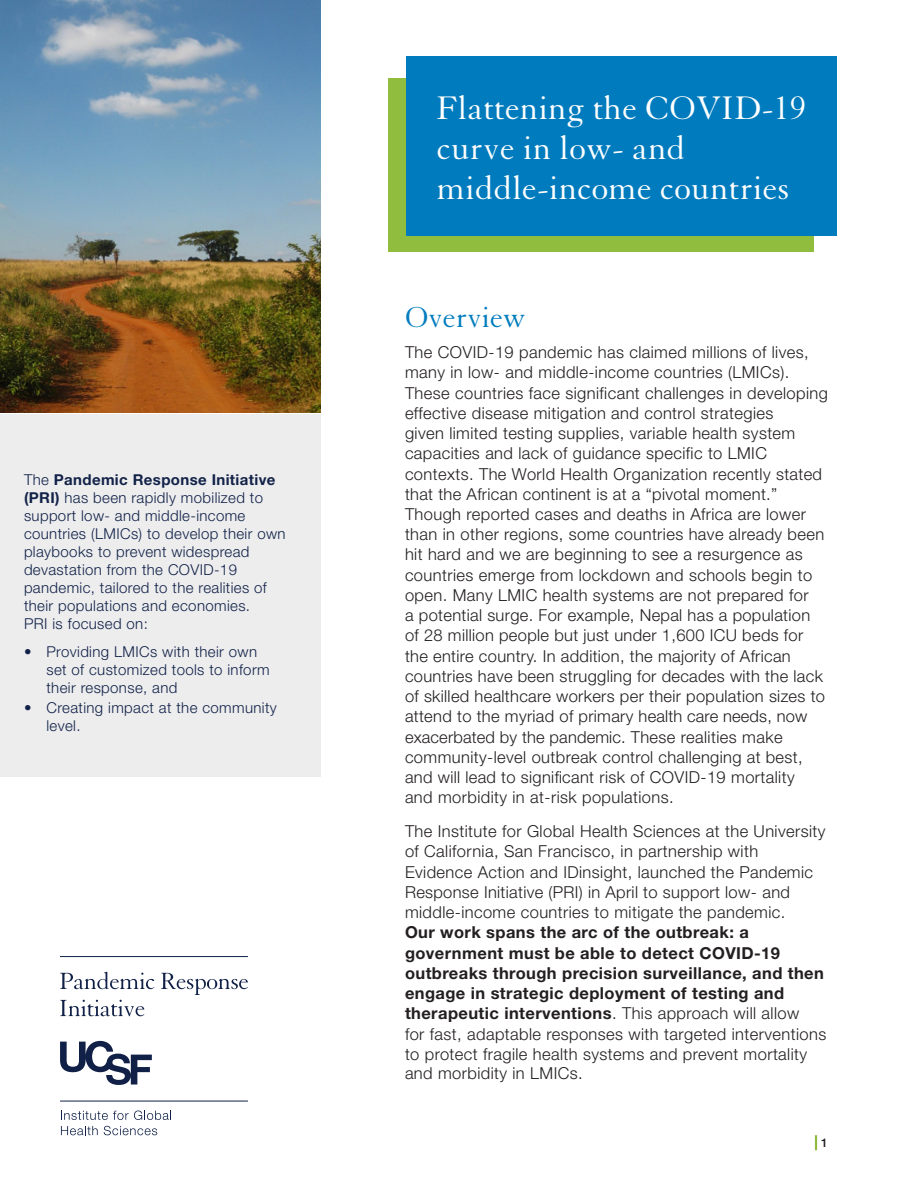
<style>
.page{position:relative;width:918px;height:1188px;background:#fff}
.page>*{position:absolute;margin:0;border:0;box-sizing:border-box;transform-origin:0 0}
.t1{font:35.55px/40.2px "Granjon LT Std";letter-spacing:.01em;color:#fff}
.t2{font:31.5px "Granjon LT Std";color:#007cbe}
.t3{font:300 16.5px/20.2px "Helvetica Neue LT Std";letter-spacing:.025em;color:#231f20}
.t4{font:700 16.5px/20.1px "Helvetica Neue LT Std";letter-spacing:.025em;color:#231f20}
.t5{font:300 15px/18px "Helvetica Neue LT Std";letter-spacing:.025em;color:#122248}
.t6{font:700 15px "Helvetica Neue LT Std";color:#6ea400}
.s1{font-weight:700}
.s2{font-weight:300}
.s3{font-weight:500;font-size:12px;color:#231f20}
</style>
<div class="page">
<div style="left:0;top:414px;width:320px;height:362px;background:#ededee"></div>
<img style="left:0;top:0;width:320px;height:412px">
<div style="left:389px;top:79px;width:425px;height:173px;background:#90bd3e"></div>
<hr style="left:60px;top:1101px;width:188px;height:1px;background:#102047">
<hr style="left:60px;top:956px;width:188px;height:1px;background:#102047">
<svg style="left:61px;top:1110px;width:110px;height:10px"></svg>
<svg style="left:61px;top:1126px;width:37px;height:9px"></svg>
<svg style="left:104px;top:1126px;width:53px;height:9px"></svg>
<svg style="left:60px;top:972px;width:94px;height:17px"></svg>
<svg style="left:161px;top:973px;width:87px;height:22px"></svg>
<svg style="left:60px;top:1000px;width:84px;height:16px"></svg>
<svg style="left:60px;top:1041px;width:92px;height:44px"></svg>
<div style="left:406px;top:56px;width:430px;height:179px;background:#007cbe"></div>
<p class="t5" style="left:24px;top:470px;width:263px">The <span class="s1">Pandemic Response Initiative (PRI)</span> has been rapidly mobilized to support low- and middle-income countries (LMICs) to develop their own playbooks to prevent widespread devastation from the COVID-19 pandemic, tailored to the realities of their populations and economies.<br>PRI is focused on:</p>
<p class="t5" style="left:46px;top:643px;width:225px;text-indent:-22px">• Providing LMICs with their own set of customized tools to inform their response, and</p>
<p class="t5" style="left:46px;top:698px;width:232px;text-indent:-22px">• Creating impact at the community level.</p>
<h1 class="t1" style="left:437px;top:89px;width:371px">Flattening the COVID-19 curve in low- and middle-income countries</h1>
<h2 class="t2" style="left:405px;top:301px;width:122px">Overview</h2>
<p class="t3" style="left:405px;top:342px;width:424px">The COVID-19 pandemic has claimed millions of lives, many in low- and middle-income countries (LMICs).<br>These countries face significant challenges in developing effective disease mitigation and control strategies<br>given limited testing supplies, variable health system capacities and lack of guidance specific to LMIC contexts. The World Health Organization recently stated that the African continent is at a “pivotal moment.” Though reported cases and deaths in Africa are lower than in other regions, some countries have already been hit hard and we are beginning to see a resurgence as countries emerge from lockdown and schools begin to open. Many LMIC health systems are not prepared for<br>a potential surge. For example, Nepal has a population of 28 million people but just under 1,600 ICU beds for the entire country. In addition, the majority of African countries have been struggling for decades with the lack of skilled healthcare workers per their population sizes to attend to the myriad of primary health care needs, now exacerbated by the pandemic. These realities make community-level outbreak control challenging at best, and will lead to significant risk of COVID-19 mortality<br>and morbidity in at-risk populations.</p>
<p class="t3" style="left:405px;top:821px;width:422px">The Institute for Global Health Sciences at the University of California, San Francisco, in partnership with Evidence Action and IDinsight, launched the Pandemic Response Initiative (PRI) in April to support low- and middle-income countries to mitigate the pandemic.</p>
<p class="t4" style="left:405px;top:922px;width:423px">Our work spans the arc of the outbreak: a government must be able to detect COVID-19 outbreaks through precision surveillance, and then engage in strategic deployment of testing and therapeutic interventions<span class="s2">. This approach will allow<br>for fast, adaptable responses with targeted interventions to protect fragile health systems and prevent mortality and morbidity in LMICs.</span></p>
<p class="t6" style="left:815px;top:1132px;width:15px">| <span class="s3">1</span></p>
</div>
